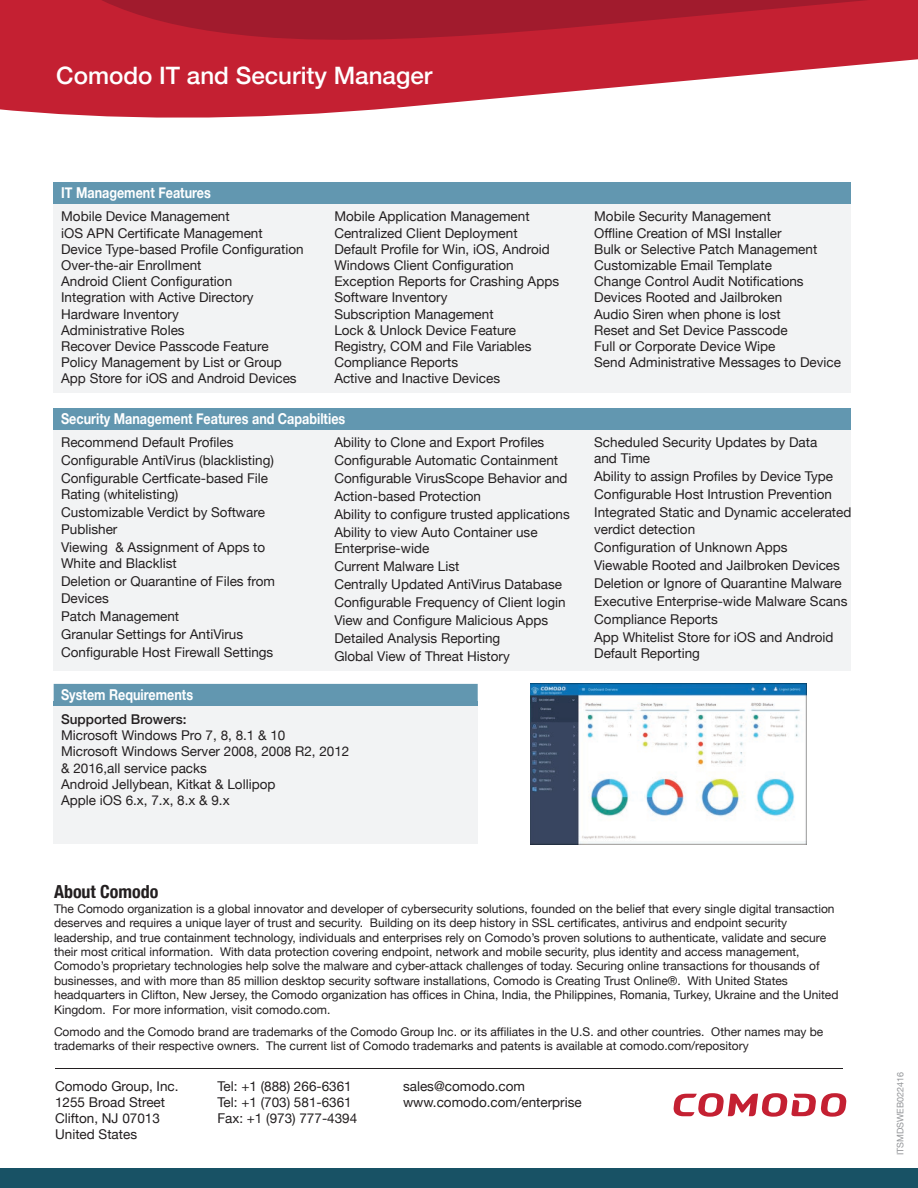
<style>
.page{position:relative;width:918px;height:1188px;background:#fff}
.page>*{position:absolute;margin:0;border:0;box-sizing:border-box;transform-origin:0 0}
.t1{font:500 24px "Helvetica Neue";color:#fff}
.t2{font:700 condensed 18px "Helvetica Neue";color:#231f20}
.t3{font:700 15px "Helvetica Neue";color:#fff;scale:.84 1}
.t4{font:13.5px/16.2px "Helvetica Neue";color:#231f20}
.t5{font:500 13.5px "Helvetica Neue";color:#231f20}
.t6{font:12px/14.4px "Helvetica Neue";color:#231f20}
.t7{font:9px "Helvetica Neue";color:#939598}
</style>
<div class="page">
<div style="left:54px;top:204px;width:797px;height:189px;background:#f2f3f4"></div>
<div style="left:54px;top:430px;width:797px;height:240px;background:#f2f3f4"></div>
<div style="left:54px;top:701px;width:424px;height:143px;background:#f2f3f4"></div>
<div style="left:54px;top:408px;width:797px;height:22px;background:#6297b0"></div>
<div style="left:54px;top:684px;width:424px;height:17px;background:#6297b0"></div>
<div style="left:54px;top:701px;width:424px;height:5px;background:#6296af"></div>
<div style="left:54px;top:182px;width:797px;height:22px;background:#6297b0"></div>
<svg style="left:673px;top:1093px;width:174px;height:24px"></svg>
<div style="left:0;top:1168px;width:918px;height:20px;background:#185265"></div>
<svg style="left:0;top:44px;width:918px;height:74px;fill:#c42032"></svg>
<svg style="left:1px;top:0;width:916px;height:44px;background:#b31d2f"></svg>
<hr style="left:55px;top:1068px;width:788px;height:1px;background:#231f20">
<hr style="left:0;top:0;width:1px;height:109px;background:#c42032">
<hr style="left:156px;top:0;width:384px;height:1px;background:#a11b2d">
<hr style="left:917px;top:0;width:1px;height:59px;background:#c42032">
<img style="left:530px;top:684px;width:276px;height:160px">
<h1 class="t1" style="left:56px;top:56px;width:378px">Comodo IT and Security Manager</h1>
<p class="t3" style="left:61px;top:181px;width:180px">IT Management Features</p>
<p class="t4" style="left:61px;top:209px;width:244px">Mobile Device Management<br>iOS APN Certificate Management<br>Device Type-based Profile Configuration<br>Over-the-air Enrollment<br>Android Client Configuration<br>Integration with Active Directory<br>Hardware Inventory<br>Administrative Roles<br>Recover Device Passcode Feature<br>Policy Management by List or Group<br>App Store for iOS and Android Devices</p>
<p class="t4" style="left:334px;top:209px;width:226px">Mobile Application Management<br>Centralized Client Deployment<br>Default Profile for Win, iOS, Android<br>Windows Client Configuration<br>Exception Reports for Crashing Apps<br>Software Inventory<br>Subscription Management<br>Lock &amp; Unlock Device Feature<br>Registry, COM and File Variables<br>Compliance Reports<br>Active and Inactive Devices</p>
<p class="t4" style="left:594px;top:209px;width:248px">Mobile Security Management<br>Offline Creation of MSI Installer<br>Bulk or Selective Patch Management<br>Customizable Email Template<br>Change Control Audit Notifications<br>Devices Rooted and Jailbroken<br>Audio Siren when phone is lost<br>Reset and Set Device Passcode<br>Full or Corporate Device Wipe<br>Send Administrative Messages to Device</p>
<p class="t3" style="left:61px;top:406px;width:340px">Security Management Features and Capabilties</p>
<p class="t4" style="left:61px;top:434px;width:214px;line-height:18px">Recommend Default Profiles<br>Configurable AntiVirus (blacklisting)<br>Configurable Certficate-based File</p>
<p class="t4" style="left:61px;top:486px;width:205px;line-height:18px">Rating (whitelisting)<br>Customizable Verdict by Software</p>
<p class="t4" style="left:61px;top:521px;width:206px;line-height:18px">Publisher<br>Viewing &amp; Assignment of Apps to</p>
<p class="t4" style="left:61px;top:555px;width:215px;line-height:18px">White and Blacklist<br>Deletion or Quarantine of Files from</p>
<p class="t4" style="left:61px;top:590px;width:214px;line-height:18px">Devices<br>Patch Management<br>Granular Settings for AntiVirus<br>Configurable Host Firewall Settings</p>
<p class="t3" style="left:61px;top:682px;width:159px">System Requirements</p>
<p class="t4" style="left:334px;top:434px;width:237px;line-height:18px">Ability to Clone and Export Profiles Configurable Automatic Containment Configurable VirusScope Behavior and Action-based Protection<br>Ability to configure trusted applications Ability to view Auto Container use</p>
<p class="t4" style="left:334px;top:540px;width:233px;line-height:18px">Enterprise-wide<br>Current Malware List<br>Centrally Updated AntiVirus Database<br>Configurable Frequency of Client login<br>View and Configure Malicious Apps<br>Detailed Analysis Reporting<br>Global View of Threat History</p>
<p class="t5" style="left:61px;top:708px;width:127px">Supported Browers:</p>
<p class="t4" style="left:61px;top:728px;width:290px">Microsoft Windows Pro 7, 8, 8.1 &amp; 10<br>Microsoft Windows Server 2008, 2008 R2, 2012 &amp; 2016,all service packs<br>Android Jellybean, Kitkat &amp; Lollipop<br>Apple iOS 6.x, 7.x, 8.x &amp; 9.x</p>
<p class="t4" style="left:594px;top:434px;width:225px">Scheduled Security Updates by Data and Time</p>
<p class="t4" style="left:594px;top:468px;width:259px;line-height:18px">Ability to assign Profiles by Device Type<br>Configurable Host Intrustion Prevention<br>Integrated Static and Dynamic accelerated</p>
<p class="t4" style="left:594px;top:521px;width:255px;line-height:18px">verdict detection<br>Configuration of Unknown Apps<br>Viewable Rooted and Jailbroken Devices Deletion or Ignore of Quarantine Malware Executive Enterprise-wide Malware Scans Compliance Reports<br>App Whitelist Store for iOS and Android</p>
<p class="t4" style="left:594px;top:646px;width:107px">Default Reporting</p>
<h2 class="t2" style="left:54px;top:877px;width:106px">About Comodo</h2>
<p class="t6" style="left:54px;top:902px;width:786px">The Comodo organization is a global innovator and developer of cybersecurity solutions, founded on the belief that every single digital transaction deserves and requires a unique layer of trust and security. Building on its deep history in SSL certificates, antivirus and endpoint security leadership, and true containment technology, individuals and enterprises rely on Comodo’s proven solutions to authenticate, validate and secure their most critical information. With data protection covering endpoint, network and mobile security, plus identity and access management, Comodo’s proprietary technologies help solve the malware and cyber-attack challenges of today. Securing online transactions for thousands of businesses, and with more than 85 million desktop security software installations, Comodo is Creating Trust Online®. With United States headquarters in Clifton, New Jersey, the Comodo organization has offices in China, India, the Philippines, Romania, Turkey, Ukraine and the United Kingdom. For more information, visit comodo.com.</p>
<p class="t6" style="left:54px;top:1025px;width:771px">Comodo and the Comodo brand are trademarks of the Comodo Group Inc. or its affiliates in the U.S. and other countries. Other names may be trademarks of their respective owners. The current list of Comodo trademarks and patents is available at comodo.com/repository</p>
<p class="t4" style="left:55px;top:1079px;width:125px">Comodo Group, Inc.<br>1255 Broad Street<br>Clifton, NJ 07013<br>United States</p>
<p class="t4" style="left:217px;top:1079px;width:141px">Tel: +1 (888) 266-6361<br>Tel: +1 (703) 581-6361<br>Fax: +1 (973) 777-4394</p>
<p class="t4" style="left:403px;top:1079px;width:180px">sales@comodo.com www.comodo.com/enterprise</p>
<p class="t7" style="left:894px;top:1155px;width:85px;rotate:-90deg">ITSMDSWEB022416</p>
</div>
